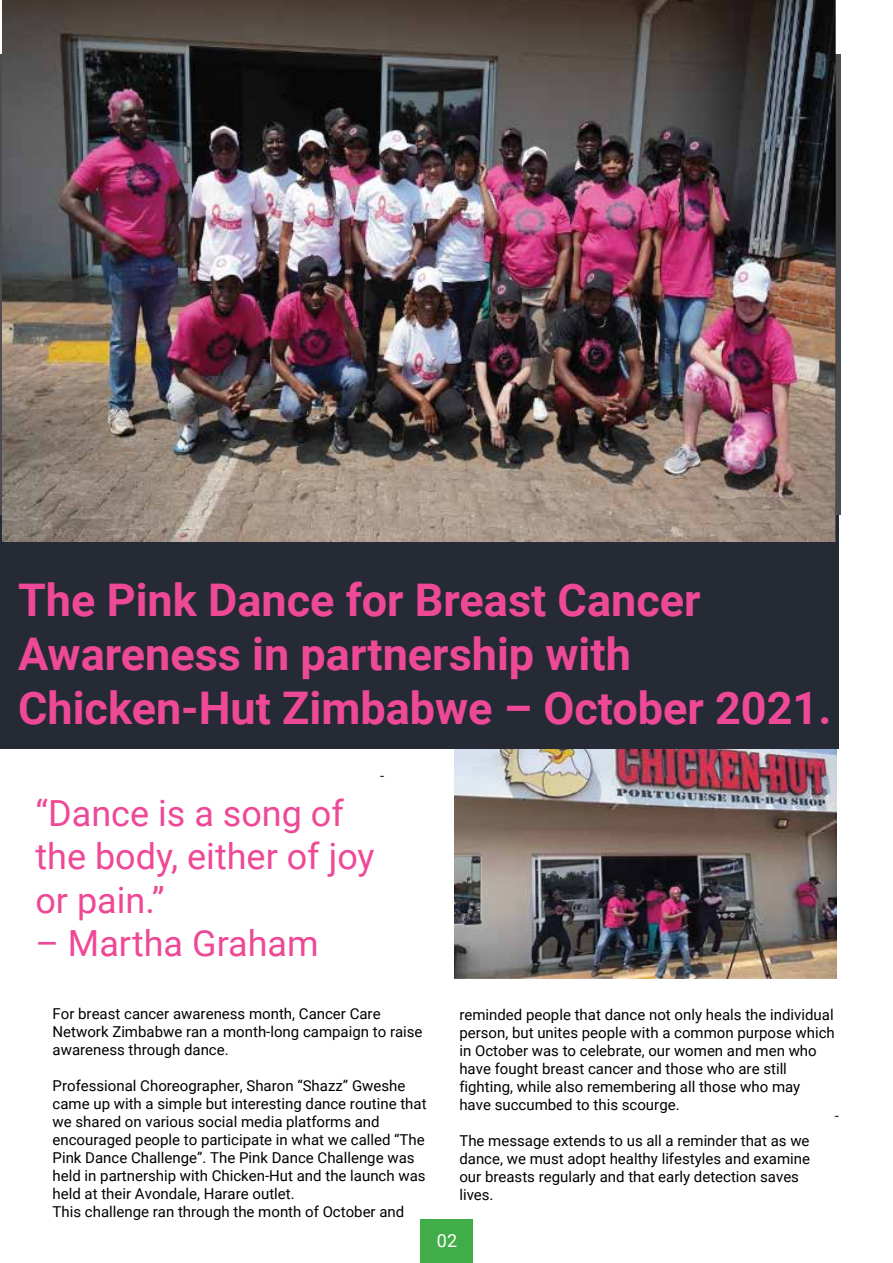
<style>
.page{position:relative;width:893px;height:1263px;background:#fff}
.page>*{position:absolute;margin:0;border:0;box-sizing:border-box;transform-origin:0 0}
.t1{font:700 45px/54px "Roboto";color:#ee4996}
.t2{font:36px/43.2px "Roboto";color:#ee4996}
.t3{font:18px "Roboto";color:#fff}
.t4{font:15px/18px "Roboto";color:#000}
.t5{font:15px "Roboto";color:#231f20}
</style>
<div class="page">
<img style="left:455px;top:748px;width:381px;height:230px">
<div style="left:0;top:514px;width:839px;height:234px;background:#262a35"></div>
<img style="left:2px;top:0;width:835px;height:542px">
<div style="left:420px;top:1219px;width:53px;height:44px;background:#41ad49"></div>
<h1 class="t1" style="left:18px;top:571px;width:815px">The Pink Dance for Breast Cancer<br>Awareness in partnership with<br>Chicken-Hut Zimbabwe – October 2021.</h1>
<p class="t5" style="left:380px;top:765px;width:6px">-</p>
<h2 class="t2" style="left:35px;top:790px;width:341px">“Dance is a song of the body, either of joy or pain.”</h2>
<h2 class="t2" style="left:35px;top:920px;width:285px">– Martha Graham</h2>
<p class="t4" style="left:53px;top:1004px;width:371px">For breast cancer awareness month, Cancer Care<br>Network Zimbabwe ran a month-long campaign to raise awareness through dance.</p>
<p class="t4" style="left:53px;top:1076px;width:375px">Professional Choreographer, Sharon “Shazz” Gweshe came up with a simple but interesting dance routine that we shared on various social media platforms and encouraged people to participate in what we called “The Pink Dance Challenge”. The Pink Dance Challenge was held in partnership with Chicken-Hut and the launch was held at their Avondale, Harare outlet.<br>This challenge ran through the month of October and</p>
<p class="t4" style="left:459px;top:1005px;width:377px">reminded people that dance not only heals the individual person, but unites people with a common purpose which in October was to celebrate, our women and men who have fought breast cancer and those who are still fighting, while also remembering all those who may have succumbed to this scourge.</p>
<p class="t4" style="left:459px;top:1131px;width:352px">The message extends to us all a reminder that as we dance, we must adopt healthy lifestyles and examine our breasts regularly and that early detection saves lives.</p>
<p class="t5" style="left:835px;top:1105px;width:6px">-</p>
<p class="t3" style="left:437px;top:1227px;width:22px">02</p>
</div>
